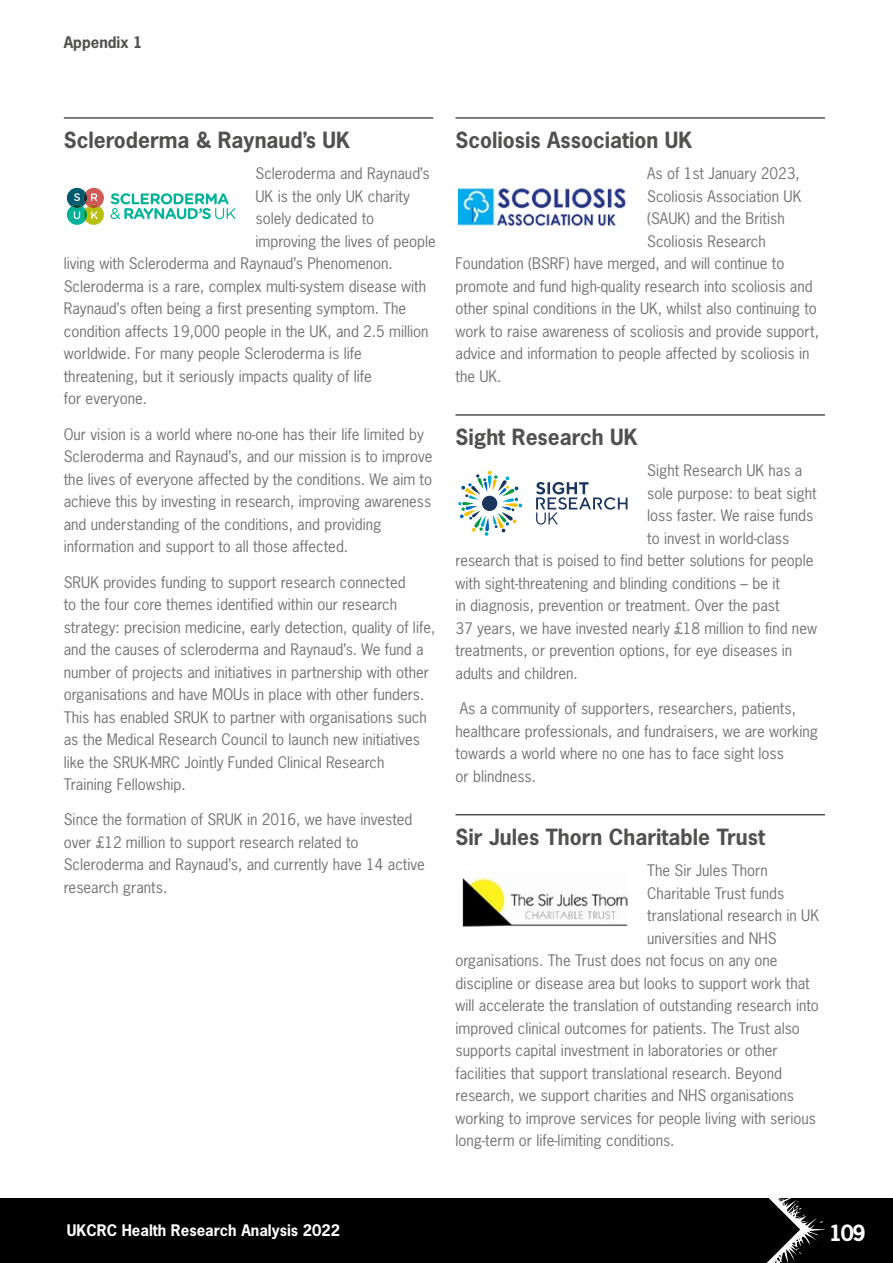
<style>
.page{position:relative;width:893px;height:1263px;background:#fff}
.page>*{position:absolute;margin:0;border:0;box-sizing:border-box;transform-origin:0 0}
.Subheading_Appendix1{font:700 21px "News Gothic Std";color:#515150}
.t1{font:700 21px "News Gothic Std";color:#fdfdfd}
.Body{font:15px/22.5px "News Gothic Std";color:#737373}
.t2{font:700 15px "News Gothic Std";color:#fdfdfd}
.t3{font:700 15px "News Gothic Std";color:#515150}
</style>
<div class="page">
<div style="left:0;top:1198px;width:893px;height:65px;background:#000"></div>
<svg style="left:766px;top:1198px;width:59px;height:65px"></svg>
<hr style="left:64px;top:117px;width:369px;height:2px;background:#515150">
<svg style="left:67px;top:188px;width:37px;height:37px"></svg>
<svg style="left:111px;top:193px;width:124px;height:26px"></svg>
<hr style="left:455px;top:117px;width:370px;height:2px;background:#515150">
<hr style="left:455px;top:414px;width:370px;height:2px;background:#515150">
<hr style="left:455px;top:814px;width:370px;height:1px;background:#515150">
<img style="left:459px;top:185px;width:168px;height:42px">
<svg style="left:458px;top:471px;width:64px;height:65px"></svg>
<svg style="left:536px;top:482px;width:91px;height:43px"></svg>
<img style="left:462px;top:878px;width:166px;height:49px">
<p class="t3" style="left:64px;top:32px;width:80px">Appendix 1</p>
<p class="Subheading_Appendix1" style="left:64px;top:127px;width:288px">Scleroderma &amp; Raynaud’s UK</p>
<p class="Body" style="left:255px;top:162px;width:176px">Scleroderma and Raynaud’s</p>
<p class="Body" style="left:255px;top:185px;width:156px">UK is the only UK charity</p>
<p class="Body" style="left:255px;top:207px;width:120px">solely dedicated to</p>
<p class="Body" style="left:255px;top:230px;width:182px">improving the lives of people</p>
<p class="Body" style="left:64px;top:252px;width:331px">living with Scleroderma and Raynaud’s Phenomenon.</p>
<p class="Body" style="left:64px;top:275px;width:364px">Scleroderma is a rare, complex multi-system disease with</p>
<p class="Body" style="left:64px;top:297px;width:344px">Raynaud’s often being a first presenting symptom. The</p>
<p class="Body" style="left:64px;top:320px;width:366px">condition affects 19,000 people in the UK, and 2.5 million</p>
<p class="Body" style="left:64px;top:342px;width:300px">worldwide. For many people Scleroderma is life</p>
<p class="Body" style="left:64px;top:365px;width:310px">threatening, but it seriously impacts quality of life</p>
<p class="Body" style="left:64px;top:387px;width:85px">for everyone.</p>
<p class="Body" style="left:64px;top:423px;width:370px">Our vision is a world where no-one has their life limited by Scleroderma and Raynaud’s, and our mission is to improve the lives of everyone affected by the conditions. We aim to achieve this by investing in research, improving awareness and understanding of the conditions, and providing information and support to all those affected.</p>
<p class="Body" style="left:64px;top:570px;width:373px">SRUK provides funding to support research connected<br>to the four core themes identified within our research strategy: precision medicine, early detection, quality of life, and the causes of scleroderma and Raynaud’s. We fund a number of projects and initiatives in partnership with other organisations and have MOUs in place with other funders.<br>This has enabled SRUK to partner with organisations such as the Medical Research Council to launch new initiatives like the SRUK-MRC Jointly Funded Clinical Research Training Fellowship.</p>
<p class="Body" style="left:64px;top:808px;width:363px">Since the formation of SRUK in 2016, we have invested over £12 million to support research related to Scleroderma and Raynaud’s, and currently have 14 active research grants.</p>
<p class="Subheading_Appendix1" style="left:455px;top:127px;width:238px">Scoliosis Association UK</p>
<p class="Body" style="left:647px;top:162px;width:154px">As of 1st January 2023,</p>
<p class="Body" style="left:647px;top:185px;width:156px">Scoliosis Association UK</p>
<p class="Body" style="left:647px;top:207px;width:139px">(SAUK) and the British</p>
<p class="Body" style="left:647px;top:230px;width:120px">Scoliosis Research</p>
<p class="Body" style="left:455px;top:252px;width:330px">Foundation (BSRF) have merged, and will continue to</p>
<p class="Body" style="left:455px;top:275px;width:359px">promote and fund high-quality research into scoliosis and</p>
<p class="Body" style="left:455px;top:297px;width:363px">other spinal conditions in the UK, whilst also continuing to</p>
<p class="Body" style="left:455px;top:320px;width:365px">work to raise awareness of scoliosis and provide support,</p>
<p class="Body" style="left:455px;top:342px;width:356px">advice and information to people affected by scoliosis in</p>
<p class="Body" style="left:455px;top:365px;width:48px">the UK.</p>
<p class="Subheading_Appendix1" style="left:455px;top:424px;width:184px">Sight Research UK</p>
<p class="Body" style="left:647px;top:459px;width:157px">Sight Research UK has a</p>
<p class="Body" style="left:647px;top:482px;width:171px">sole purpose: to beat sight</p>
<p class="Body" style="left:647px;top:504px;width:168px">loss faster. We raise funds</p>
<p class="Body" style="left:647px;top:527px;width:144px">to invest in world-class</p>
<p class="Body" style="left:455px;top:549px;width:360px">research that is poised to find better solutions for people</p>
<p class="Body" style="left:455px;top:572px;width:326px">with sight-threatening and blinding conditions – be it</p>
<p class="Body" style="left:455px;top:594px;width:326px">in diagnosis, prevention or treatment. Over the past</p>
<p class="Body" style="left:455px;top:617px;width:363px">37 years, we have invested nearly £18 million to find new</p>
<p class="Body" style="left:455px;top:639px;width:338px">treatments, or prevention options, for eye diseases in</p>
<p class="Body" style="left:455px;top:662px;width:124px">adults and children.</p>
<p class="Body" style="left:455px;top:697px;width:364px">As a community of supporters, researchers, patients, healthcare professionals, and fundraisers, we are working towards a world where no one has to face sight loss<br>or blindness.</p>
<p class="Subheading_Appendix1" style="left:455px;top:823px;width:311px">Sir Jules Thorn Charitable Trust</p>
<p class="Body" style="left:647px;top:859px;width:122px">The Sir Jules Thorn</p>
<p class="Body" style="left:647px;top:882px;width:139px">Charitable Trust funds</p>
<p class="Body" style="left:647px;top:904px;width:173px">translational research in UK</p>
<p class="Body" style="left:647px;top:927px;width:131px">universities and NHS</p>
<p class="Body" style="left:455px;top:949px;width:324px">organisations. The Trust does not focus on any one</p>
<p class="Body" style="left:455px;top:972px;width:356px">discipline or disease area but looks to support work that</p>
<p class="Body" style="left:455px;top:994px;width:365px">will accelerate the translation of outstanding research into</p>
<p class="Body" style="left:455px;top:1017px;width:346px">improved clinical outcomes for patients. The Trust also</p>
<p class="Body" style="left:455px;top:1039px;width:324px">supports capital investment in laboratories or other</p>
<p class="Body" style="left:455px;top:1062px;width:328px">facilities that support translational research. Beyond</p>
<p class="Body" style="left:455px;top:1084px;width:340px">research, we support charities and NHS organisations</p>
<p class="Body" style="left:455px;top:1107px;width:362px">working to improve services for people living with serious</p>
<p class="Body" style="left:455px;top:1129px;width:221px">long-term or life-limiting conditions.</p>
<p class="t2" style="left:67px;top:1220px;width:275px">UKCRC Health Research Analysis 2022</p>
<h1 class="t1" style="left:829px;top:1219px;width:38px">109</h1>
</div>
